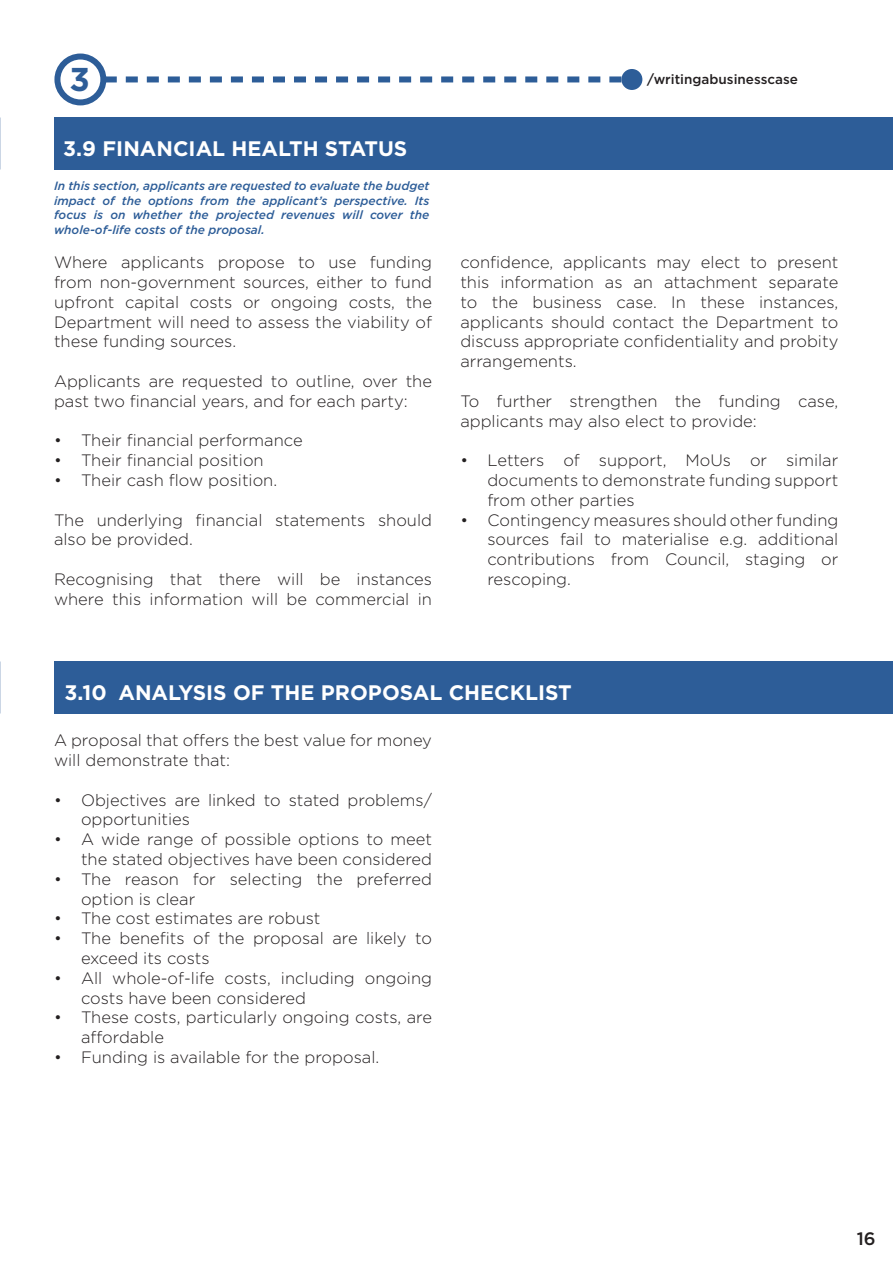
<style>
.page{position:relative;width:893px;height:1263px;background:#fff}
.page>*{position:absolute;margin:0;border:0;box-sizing:border-box;transform-origin:0 0}
.t1{font:700 33px "Gotham";color:#2d5d98}
.t2{font:700 21px "Gotham";color:#fff}
.t3{font:500 18px "Gotham";color:#231f20}
.t4{font:300 16.5px/19.8px "Gotham";color:#231f20}
.t5{font:500 13.5px "Gotham";color:#231f20}
.t6{font:italic 500 12px/14.4px "Gotham";color:#2d5d98;text-align:justify}
</style>
<div class="page">
<div style="left:54px;top:54px;width:52px;height:51px;border:6px solid #2d5d98;border-radius:50%"></div>
<svg style="left:105px;top:76px;width:516px;height:6px"></svg>
<div style="left:621px;top:69px;width:21px;height:21px;background:#2d5d98;border-radius:50%"></div>
<div style="left:54px;top:661px;width:839px;height:53px;background:#2d5d98"></div>
<div style="left:54px;top:117px;width:838px;height:53px;background:#2d5d98"></div>
<p class="t1" style="left:69px;top:57px;width:22px">3</p>
<p class="t5" style="left:647px;top:70px;width:152px">/writingabusinesscase</p>
<p class="t2" style="left:63px;top:134px;width:346px">3.9 FINANCIAL HEALTH STATUS</p>
<p class="t6" style="left:54px;top:179px;width:377px">In this section, applicants are requested to evaluate the budget impact of the options from the applicant’s perspective. Its focus is on whether the projected revenues will cover the whole-of-life costs of the proposal.</p>
<p class="t4" style="left:54px;top:252px;width:380px;text-align:justify">Where applicants propose to use funding from non-government sources, either to fund upfront capital costs or ongoing costs, the Department will need to assess the viability of these funding sources.</p>
<p class="t4" style="left:54px;top:371px;width:379px">Applicants are requested to outline, over the past two financial years, and for each party:</p>
<p class="t4" style="left:54px;top:430px;width:250px">• Their financial performance</p>
<p class="t4" style="left:54px;top:450px;width:211px">• Their financial position</p>
<p class="t4" style="left:54px;top:470px;width:225px">• Their cash flow position.</p>
<p class="t4" style="left:54px;top:509px;width:379px">The underlying financial statements should also be provided.</p>
<p class="t4" style="left:54px;top:569px;width:380px">Recognising that there will be instances where this information will be commercial in</p>
<p class="t4" style="left:460px;top:252px;width:380px;text-align:justify">confidence, applicants may elect to present this information as an attachment separate to the business case. In these instances, applicants should contact the Department to discuss appropriate confidentiality and probity arrangements.</p>
<p class="t4" style="left:460px;top:391px;width:380px">To further strengthen the funding case, applicants may also elect to provide:</p>
<p class="t4" style="left:487px;top:450px;width:353px;text-align:justify;text-indent:-27px">• Letters of support, MoUs or similar documents to demonstrate funding support from other parties</p>
<p class="t4" style="left:487px;top:509px;width:353px;text-align:justify;text-indent:-27px">• Contingency measures should other funding sources fail to materialise e.g. additional contributions from Council, staging or rescoping.</p>
<p class="t2" style="left:64px;top:678px;width:509px">3.10 ANALYSIS OF THE PROPOSAL CHECKLIST</p>
<p class="t4" style="left:54px;top:730px;width:379px">A proposal that offers the best value for money will demonstrate that:</p>
<p class="t4" style="left:81px;top:789px;width:352px;text-indent:-27px">• Objectives are linked to stated problems/ opportunities</p>
<p class="t4" style="left:54px;top:829px;width:380px;text-align:right">• A wide range of possible options to meet the stated objectives have been considered</p>
<p class="t4" style="left:81px;top:868px;width:353px;text-indent:-27px">• The reason for selecting the preferred option is clear</p>
<p class="t4" style="left:54px;top:908px;width:268px">• The cost estimates are robust</p>
<p class="t4" style="left:81px;top:928px;width:353px;text-indent:-27px">• The benefits of the proposal are likely to exceed its costs</p>
<p class="t4" style="left:81px;top:967px;width:353px;text-indent:-27px">• All whole-of-life costs, including ongoing costs have been considered</p>
<p class="t4" style="left:81px;top:1007px;width:352px;text-indent:-27px">• These costs, particularly ongoing costs, are affordable</p>
<p class="t4" style="left:54px;top:1047px;width:327px">• Funding is available for the proposal.</p>
<p class="t3" style="left:857px;top:1227px;width:20px">16</p>
</div>
